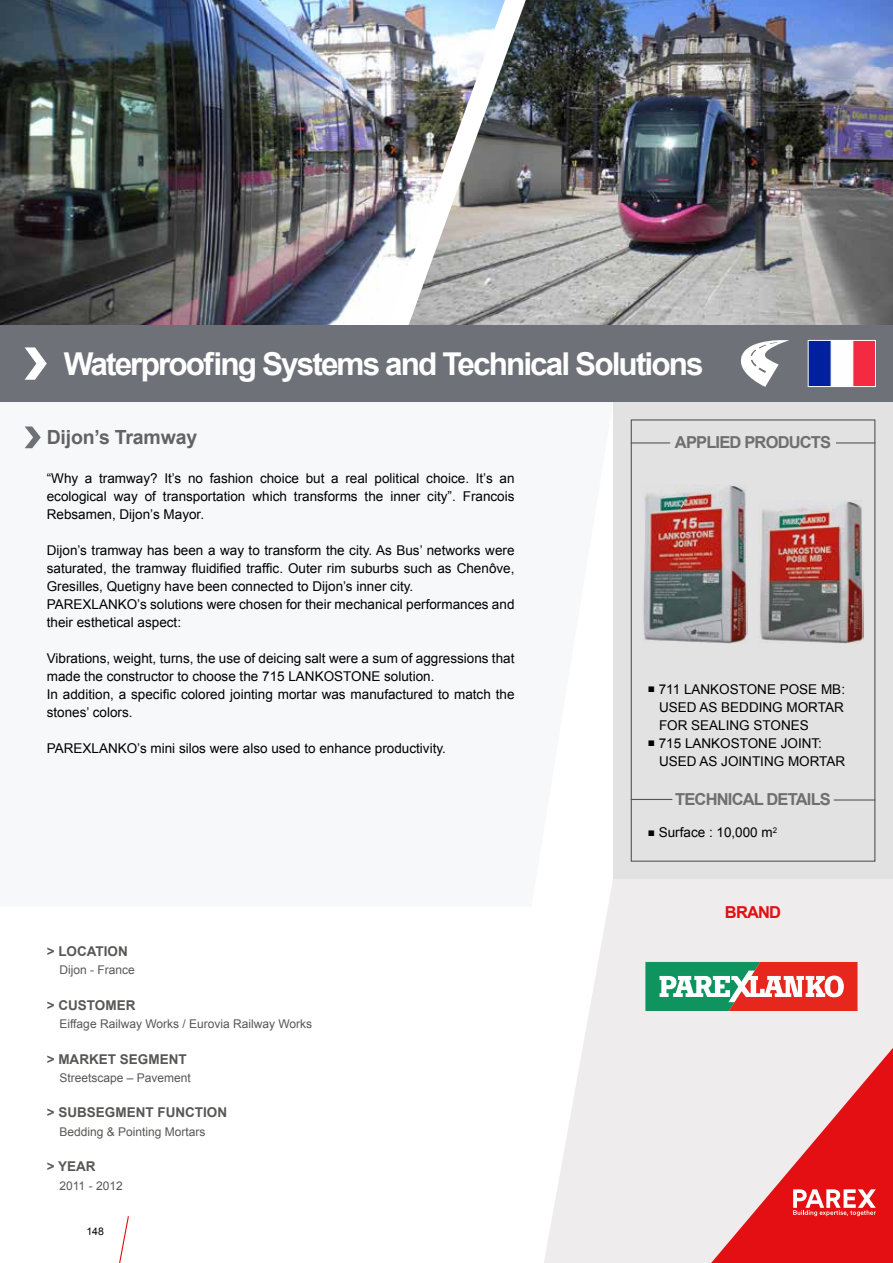
<style>
.page{position:relative;width:893px;height:1263px;background:#fff}
.page>*{position:absolute;margin:0;border:0;box-sizing:border-box;transform-origin:0 0}
.t1{font:700 31.5px "Arial";letter-spacing:-.06em;color:#fff}
.t2{font:700 19.5px "Arial";letter-spacing:-.01em;color:#646363}
.t3{font:700 16.5px "Arial";letter-spacing:-.05em;color:#706f6f}
.t4{font:700 16.5px "Arial";letter-spacing:-.05em;color:#e30f13}
.t5{font:13.5px/18px "Arial";color:#000}
.t6{font:700 13.5px "Arial";color:#575756}
.t7{font:12px "Arial";color:#575756}
.t8{font:10.5px "Arial";color:#000}
.s1{font-size:12px}
</style>
<div class="page">
<img style="left:551px;top:0;width:342px;height:325px">
<img style="left:0;top:0;width:370px;height:325px">
<img style="left:370px;top:0;width:181px;height:325px">
<svg style="left:544px;top:878px;width:349px;height:385px;background:#f0eeef"></svg>
<div style="left:613px;top:402px;width:280px;height:476px;background:#e3e2e3"></div>
<svg style="left:24px;top:426px;width:589px;height:480px"></svg>
<svg style="left:119px;top:1216px;width:10px;height:47px"></svg>
<div style="left:0;top:325px;width:893px;height:77px;background:#6f7179"></div>
<svg style="left:25px;top:347px;width:22px;height:33px"></svg>
<img style="left:810px;top:342px;width:64px;height:43px">
<div style="left:808px;top:340px;width:68px;height:47px;border:1px solid #fff"></div>
<svg style="left:740px;top:340px;width:49px;height:47px"></svg>
<div style="left:631px;top:419px;width:244px;height:443px;border:1px solid #575756"></div>
<svg style="left:711px;top:1048px;width:182px;height:215px;background:#e98385"></svg>
<svg style="left:25px;top:426px;width:16px;height:22px"></svg>
<img style="left:643px;top:484px;width:105px;height:159px">
<img style="left:758px;top:500px;width:105px;height:143px">
<hr style="left:631px;top:799px;width:41px;height:1px;background:#575756">
<hr style="left:834px;top:799px;width:41px;height:1px;background:#575756">
<svg style="left:645px;top:962px;width:212px;height:49px"></svg>
<hr style="left:631px;top:442px;width:39px;height:1px;background:#575756">
<hr style="left:836px;top:442px;width:39px;height:1px;background:#575756">
<h1 class="t1" style="left:64px;top:343px;width:641px">Waterproofing Systems and Technical Solutions</h1>
<h2 class="t2" style="left:47px;top:425px;width:152px">Dijon’s Tramway</h2>
<p class="t5" style="left:47px;top:469px;width:469px;text-align:justify">“Why a tramway? It’s no fashion choice but a real political choice. It’s an ecological way of transportation which transforms the inner city”. Francois Rebsamen, Dijon’s Mayor.</p>
<p class="t5" style="left:47px;top:541px;width:469px">Dijon’s tramway has been a way to transform the city. As Bus’ networks were saturated, the tramway fluidified traffic. Outer rim suburbs such as Chenôve, Gresilles, Quetigny have been connected to Dijon’s inner city.<br>PAREXLANKO’s solutions were chosen for their mechanical performances and their esthetical aspect:</p>
<p class="t5" style="left:47px;top:649px;width:469px">Vibrations, weight, turns, the use of deicing salt were a sum of aggressions that made the constructor to choose the 715 LANKOSTONE solution.<br>In addition, a specific colored jointing mortar was manufactured to match the stones’ colors.</p>
<p class="t5" style="left:47px;top:739px;width:401px">PAREXLANKO’s mini silos were also used to enhance productivity.</p>
<p class="t6" style="left:47px;top:942px;width:83px">&gt; LOCATION</p>
<p class="t7" style="left:60px;top:962px;width:77px">Dijon - France</p>
<p class="t6" style="left:47px;top:996px;width:90px">&gt; CUSTOMER</p>
<p class="t7" style="left:60px;top:1016px;width:254px">Eiffage Railway Works / Eurovia Railway Works</p>
<p class="t6" style="left:47px;top:1050px;width:141px">&gt; MARKET SEGMENT</p>
<p class="t7" style="left:60px;top:1070px;width:133px">Streetscape – Pavement</p>
<p class="t6" style="left:47px;top:1104px;width:182px">&gt; SUBSEGMENT FUNCTION</p>
<p class="t7" style="left:60px;top:1124px;width:148px">Bedding &amp; Pointing Mortars</p>
<p class="t6" style="left:47px;top:1157px;width:50px">&gt; YEAR</p>
<p class="t7" style="left:60px;top:1178px;width:65px">2011 - 2012</p>
<p class="t8" style="left:86px;top:1224px;width:19px">148</p>
<p class="t3" style="left:675px;top:432px;width:158px">APPLIED PRODUCTS</p>
<p class="t5" style="left:659px;top:680px;width:188px;text-align:justify;text-indent:-11px"><span class="s1">■</span> 711 LANKOSTONE POSE MB:<br>USED AS BEDDING MORTAR FOR SEALING STONES</p>
<p class="t5" style="left:659px;top:734px;width:188px;text-indent:-11px"><span class="s1">■</span> 715 LANKOSTONE JOINT:<br>USED AS JOINTING MORTAR</p>
<p class="t3" style="left:675px;top:788px;width:157px">TECHNICAL DETAILS</p>
<p class="t5" style="left:648px;top:823px;width:131px"><span class="s1">■</span> Surface : 10,000 m<sup>2</sup></p>
<p class="t4" style="left:725px;top:901px;width:58px">BRAND</p>
</div>
